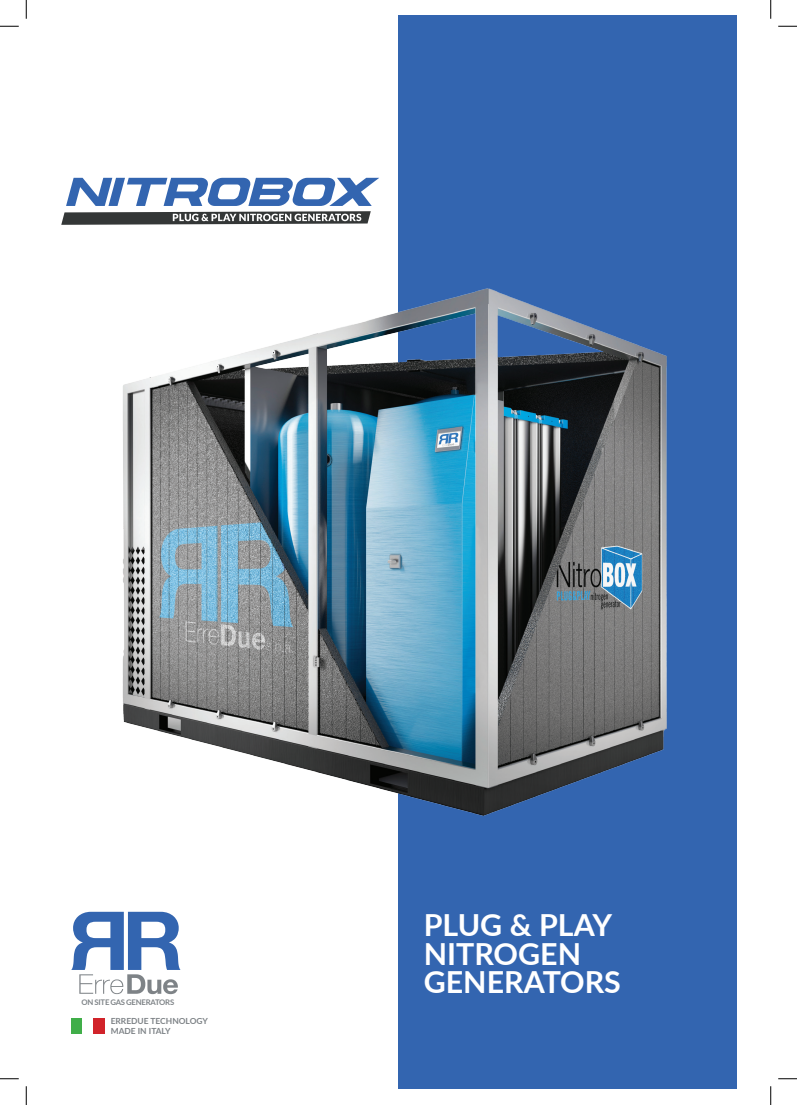
<style>
.page{position:relative;width:797px;height:1105px;background:#fff}
.page>*{position:absolute;margin:0;border:0;box-sizing:border-box;transform-origin:0 0}
.t1{font:700 30.38px "Lato";color:#fff}
.t2{font:700 8.38px "Lato";color:#7e8387}
.t3{font:700 7.75px "Lato";letter-spacing:-.03em;color:#7e8387}
</style>
<div class="page">
<div style="left:398px;top:16px;width:339px;height:1073px;background:#3365b0"></div>
<div style="left:71px;top:1018px;width:11px;height:16px;background:#40ae49"></div>
<div style="left:93px;top:1018px;width:11px;height:16px;background:#d1232a"></div>
<svg style="left:71px;top:912px;width:109px;height:82px"></svg>
<svg style="left:61px;top:178px;width:318px;height:47px"></svg>
<img style="left:122px;top:288px;width:545px;height:528px">
<svg style="left:0;top:25px;width:19px;height:2px"></svg>
<svg style="left:778px;top:25px;width:19px;height:2px"></svg>
<svg style="left:0;top:1078px;width:19px;height:1px"></svg>
<svg style="left:778px;top:1078px;width:19px;height:1px"></svg>
<svg style="left:25px;top:0;width:2px;height:19px"></svg>
<svg style="left:25px;top:1086px;width:2px;height:19px"></svg>
<svg style="left:770px;top:0;width:1px;height:19px"></svg>
<svg style="left:770px;top:1086px;width:1px;height:19px"></svg>
<p class="t3" style="left:82px;top:996px;width:94px">ON SITE GAS GENERATORS</p>
<p class="t2" style="left:111px;top:1014px;width:99px">ERREDUE TECHNOLOGY</p>
<p class="t2" style="left:111px;top:1024px;width:61px">MADE IN ITALY</p>
<p class="t1" style="left:424px;top:903px;width:190px">PLUG &amp; PLAY</p>
<p class="t1" style="left:424px;top:931px;width:159px">NITROGEN</p>
<p class="t1" style="left:424px;top:959px;width:199px">GENERATORS</p>
</div>
